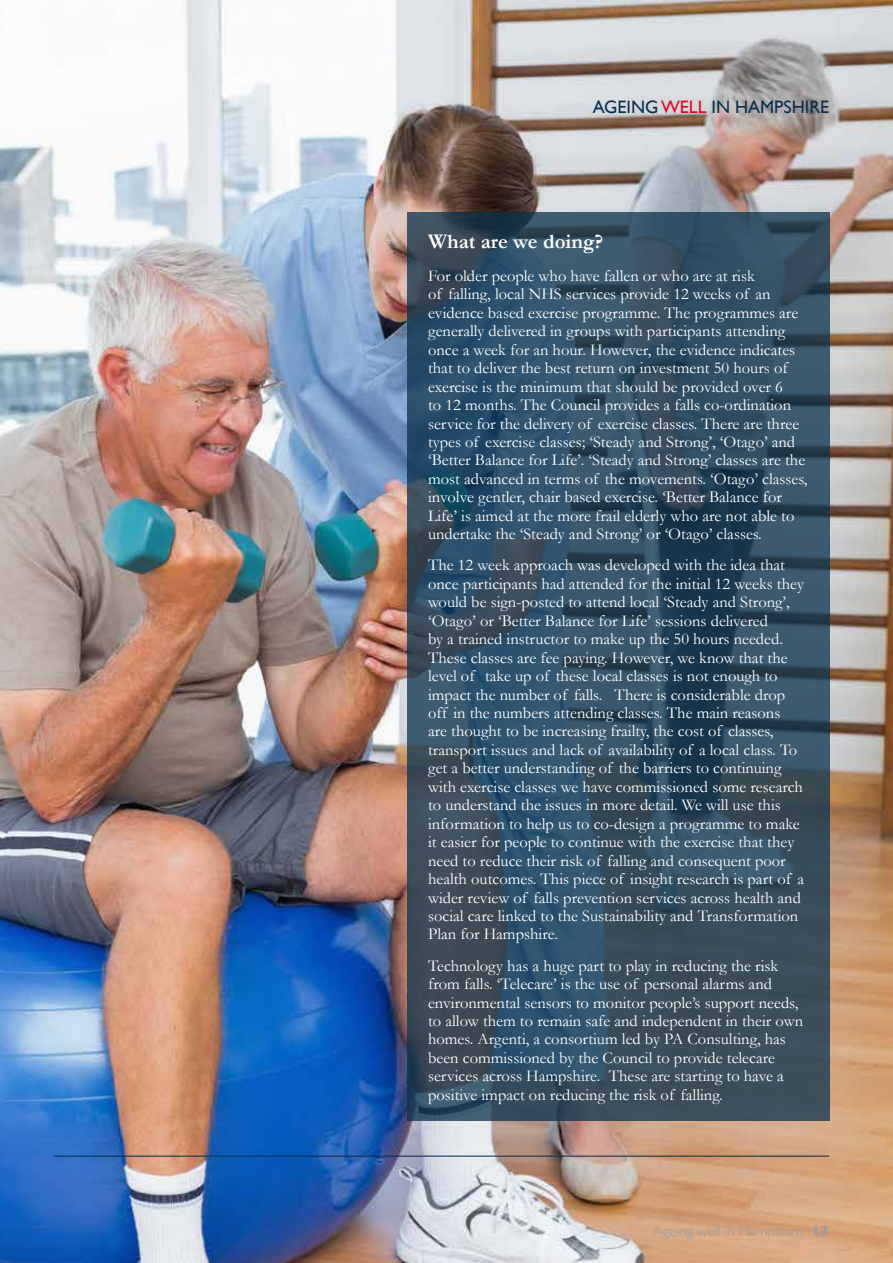
<style>
.page{position:relative;width:893px;height:1263px;background:#fff}
.page>*{position:absolute;margin:0;border:0;box-sizing:border-box;transform-origin:0 0}
.t1{font:700 21px "Garamond";color:#fff}
.t2{font:18px "Gill Sans";color:#09314c}
.t3{font:16.5px/18.5px "Garamond";color:#fff}
.t4{font:300 15px "Gill Sans";color:#9d9d9c}
.s1{color:#e40520}
.s2{font-weight:700}
</style>
<div class="page">
<img style="left:0;top:0;width:893px;height:1263px">
<hr style="left:53px;top:1155px;width:776px;height:2px;background:#09314c">
<svg style="left:407px;top:213px;width:422px;height:908px;background:#324d61"></svg>
<p class="t2" style="left:593px;top:96px;width:238px">AGEING <span class="s1">WELL</span> IN HAMPSHIRE</p>
<p class="t1" style="left:428px;top:228px;width:177px">What are we doing?</p>
<p class="t3" style="left:428px;top:266px;width:381px">For older people who have fallen or who are at risk<br>of falling, local NHS services provide 12 weeks of an evidence based exercise programme. The programmes are generally delivered in groups with participants attending once a week for an hour. However, the evidence indicates that to deliver the best return on investment 50 hours of exercise is the minimum that should be provided over 6<br>to 12 months. The Council provides a falls co-ordination service for the delivery of exercise classes. There are three types of exercise classes; ‘Steady and Strong’, ‘Otago’ and ‘Better Balance for Life’. ‘Steady and Strong’ classes are the most advanced in terms of the movements. ‘Otago’ classes, involve gentler, chair based exercise. ‘Better Balance for Life’ is aimed at the more frail elderly who are not able to undertake the ‘Steady and Strong’ or ‘Otago’ classes.</p>
<p class="t3" style="left:428px;top:556px;width:378px">The 12 week approach was developed with the idea that once participants had attended for the initial 12 weeks they would be sign-posted to attend local ‘Steady and Strong’, ‘Otago’ or ‘Better Balance for Life’ sessions delivered<br>by a trained instructor to make up the 50 hours needed.<br>These classes are fee paying. However, we know that the level of take up of these local classes is not enough to impact the number of falls. There is considerable drop off in the numbers attending classes. The main reasons<br>are thought to be increasing frailty, the cost of classes, transport issues and lack of availability of a local class. To get a better understanding of the barriers to continuing with exercise classes we have commissioned some research to understand the issues in more detail. We will use this information to help us to co-design a programme to make it easier for people to continue with the exercise that they need to reduce their risk of falling and consequent poor health outcomes. This piece of insight research is part of a wider review of falls prevention services across health and social care linked to the Sustainability and Transformation Plan for Hampshire.</p>
<p class="t3" style="left:428px;top:956px;width:377px">Technology has a huge part to play in reducing the risk from falls. ‘Telecare’ is the use of personal alarms and environmental sensors to monitor people’s support needs, to allow them to remain safe and independent in their own homes. Argenti, a consortium led by PA Consulting, has been commissioned by the Council to provide telecare services across Hampshire. These are starting to have a positive impact on reducing the risk of falling.</p>
<p class="t4" style="left:653px;top:1219px;width:178px">Ageing well in Hampshire <span class="s2">13</span></p>
</div>
